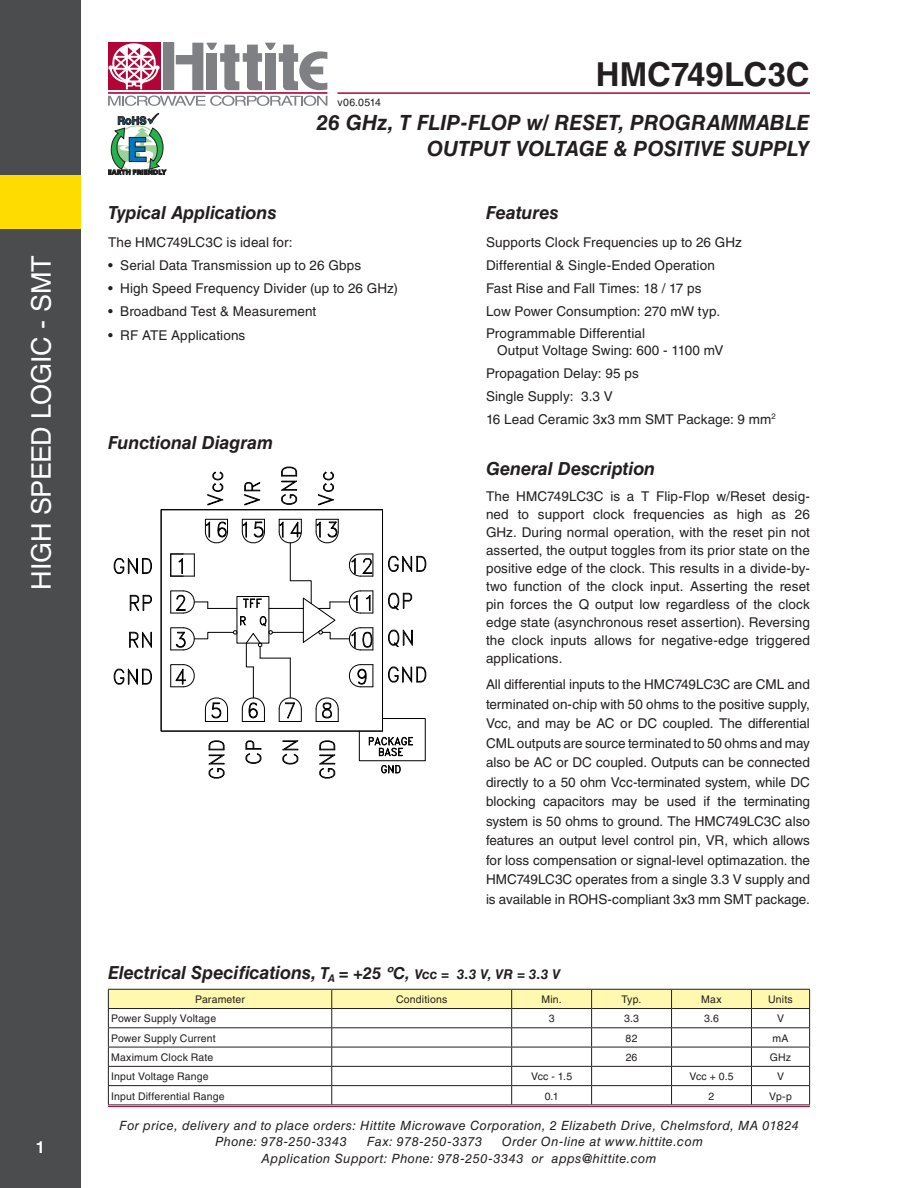
<style>
.page{position:relative;width:918px;height:1188px;background:#fff}
.page>*{position:absolute;margin:0;border:0;box-sizing:border-box;transform-origin:0 0}
.t1{font:700 33px "Helvetica LT Std";color:#231f20}
.t2{font:27px "Helvetica LT Std";letter-spacing:-.01em;color:#fff}
.t3{font:italic 700 21px/25.2px "Helvetica LT Std";color:#231f20;text-align:right}
.t4{font:italic 700 18px "Helvetica LT Std";letter-spacing:-.005em;color:#231f20}
.t5{font:700 16.5px "Helvetica LT Std";color:#fff}
.t6{font:13.5px/19.5px "Helvetica LT Std";letter-spacing:.01em;color:#231f20;text-align:justify}
.t7{font:italic 12.75px/16.5px "Helvetica LT Std";letter-spacing:.035em;color:#231f20}
.t8{font:10.5px "Helvetica LT Std";letter-spacing:.015em;color:#231f20}
.s1{font-size:16.5px}
.s2{font-size:13.5px}
</style>
<div class="page">
<hr style="left:108px;top:1106px;width:702px;height:1px;background:#b30437">
<hr style="left:338px;top:92px;width:472px;height:2px;background:#b30437">
<div style="left:163px;top:43px;width:11px;height:47px;background:#7e8083"></div>
<div style="left:108px;top:43px;width:52px;height:47px;background:#b30437"></div>
<hr style="left:108px;top:92px;width:219px;height:2px;background:#b30437">
<svg style="left:176px;top:43px;width:151px;height:47px"></svg>
<svg style="left:108px;top:96px;width:219px;height:10px"></svg>
<svg style="left:108px;top:43px;width:52px;height:46px"></svg>
<svg style="left:108px;top:113px;width:58px;height:62px"></svg>
<div style="left:0;top:0;width:81px;height:1188px;background:#4b4c4d"></div>
<div style="left:0;top:175px;width:81px;height:54px;background:#ffdc01"></div>
<hr style="left:108px;top:1105px;width:224px;height:1px;background:#231f20">
<hr style="left:332px;top:1105px;width:180px;height:1px;background:#231f20">
<hr style="left:512px;top:1105px;width:80px;height:1px;background:#231f20">
<hr style="left:592px;top:1105px;width:80px;height:1px;background:#231f20">
<hr style="left:672px;top:1105px;width:79px;height:1px;background:#231f20">
<hr style="left:751px;top:1105px;width:59px;height:1px;background:#231f20">
<svg style="left:108px;top:989px;width:702px;height:116px"></svg>
<hr style="left:108px;top:1008px;width:224px;height:1px;background:#231f20">
<hr style="left:332px;top:1008px;width:180px;height:1px;background:#231f20">
<hr style="left:512px;top:1008px;width:80px;height:1px;background:#231f20">
<hr style="left:592px;top:1008px;width:80px;height:1px;background:#231f20">
<hr style="left:672px;top:1008px;width:79px;height:1px;background:#231f20">
<hr style="left:751px;top:1008px;width:59px;height:1px;background:#231f20">
<svg style="left:114px;top:558px;width:38px;height:16px"></svg>
<svg style="left:388px;top:556px;width:38px;height:16px"></svg>
<div style="left:161px;top:509px;width:222px;height:222px;border:1px solid #000"></div>
<svg style="left:208px;top:740px;width:17px;height:39px"></svg>
<svg style="left:207px;top:471px;width:16px;height:35px"></svg>
<svg style="left:359px;top:718px;width:67px;height:56px"></svg>
<svg style="left:130px;top:595px;width:22px;height:16px"></svg>
<svg style="left:388px;top:593px;width:24px;height:17px"></svg>
<svg style="left:129px;top:632px;width:23px;height:16px"></svg>
<svg style="left:388px;top:629px;width:25px;height:18px"></svg>
<svg style="left:114px;top:668px;width:38px;height:17px"></svg>
<svg style="left:388px;top:666px;width:38px;height:17px"></svg>
<svg style="left:245px;top:740px;width:16px;height:24px"></svg>
<svg style="left:244px;top:482px;width:16px;height:24px"></svg>
<svg style="left:282px;top:740px;width:17px;height:25px"></svg>
<svg style="left:281px;top:467px;width:16px;height:38px"></svg>
<svg style="left:319px;top:740px;width:17px;height:39px"></svg>
<svg style="left:318px;top:471px;width:16px;height:35px"></svg>
<hr style="left:253px;top:667px;width:1px;height:31px;background:#000">
<hr style="left:290px;top:658px;width:1px;height:40px;background:#000">
<hr style="left:272px;top:632px;width:31px;height:1px;background:#000">
<hr style="left:269px;top:608px;width:34px;height:1px;background:#000">
<hr style="left:290px;top:543px;width:1px;height:38px;background:#000">
<hr style="left:260px;top:658px;width:30px;height:1px;background:#000">
<svg style="left:170px;top:553px;width:25px;height:24px"></svg>
<svg style="left:170px;top:590px;width:103px;height:98px"></svg>
<svg style="left:290px;top:553px;width:84px;height:98px"></svg>
<svg style="left:348px;top:664px;width:26px;height:24px"></svg>
<svg style="left:205px;top:697px;width:23px;height:25px"></svg>
<svg style="left:242px;top:695px;width:23px;height:27px"></svg>
<svg style="left:279px;top:695px;width:23px;height:27px"></svg>
<svg style="left:316px;top:697px;width:23px;height:25px"></svg>
<svg style="left:205px;top:519px;width:23px;height:25px"></svg>
<svg style="left:242px;top:519px;width:23px;height:25px"></svg>
<svg style="left:279px;top:519px;width:23px;height:27px"></svg>
<svg style="left:316px;top:519px;width:23px;height:25px"></svg>
<h2 class="t2" style="left:26px;top:590px;width:336px;rotate:-90deg">HIGH SPEED LOGIC - SMT</h2>
<p class="t5" style="left:36px;top:1138px;width:11px">1</p>
<h1 class="t1" style="left:596px;top:54px;width:215px">HMC749LC3C</h1>
<p class="t8" style="left:338px;top:96px;width:45px">v06.0514</p>
<h3 class="t3" style="left:317px;top:110px;width:495px">26 GHz, T FLIP-FLOP w/ RESET, PROGRAMMABLE<br>OUTPUT VOLTAGE &amp; POSITIVE SUPPLY</h3>
<h3 class="t4" style="left:108px;top:201px;width:170px">Typical Applications</h3>
<p class="t6" style="left:108px;top:232px;width:186px">The HMC749LC3C is ideal for:</p>
<p class="t6" style="left:108px;top:255px;width:255px">• Serial Data Transmission up to 26 Gbps</p>
<p class="t6" style="left:108px;top:279px;width:292px">• High Speed Frequency Divider (up to 26 GHz)</p>
<p class="t6" style="left:108px;top:302px;width:210px">• Broadband Test &amp; Measurement</p>
<p class="t6" style="left:108px;top:325px;width:139px">• RF ATE Applications</p>
<h3 class="t4" style="left:108px;top:432px;width:167px">Functional Diagram</h3>
<h3 class="t4" style="left:486px;top:201px;width:74px">Features</h3>
<p class="t6" style="left:486px;top:230px;width:257px;line-height:23px;text-align:left">Supports Clock Frequencies up to 26 GHz Differential &amp; Single-Ended Operation Fast Rise and Fall Times: 18 / 17 ps<br>Low Power Consumption: 270 mW typ.<br>Programmable Differential</p>
<p class="t6" style="left:486px;top:338px;width:292px;line-height:23px;text-align:left;text-indent:11px">Output Voltage Swing: 600 - 1100 mV<br>Propagation Delay: 95 ps<br>Single Supply: 3.3 V<br>16 Lead Ceramic 3x3 mm SMT Package: 9 mm<sup>2</sup></p>
<h3 class="t4" style="left:486px;top:457px;width:171px">General Description</h3>
<p class="t6" style="left:486px;top:487px;width:326px;line-height:18px">The HMC749LC3C is a T Flip-Flop w/Reset desig&shy;ned to support clock frequencies as high as 26<br>GHz. During normal operation, with the reset pin not asserted, the output toggles from its prior state on the positive edge of the clock. This results in a divide-by&shy;two function of the clock input. Asserting the reset pin forces the Q output low regardless of the clock edge state (asynchronous reset assertion). Reversing the clock inputs allows for negative-edge triggered applications.</p>
<p class="t6" style="left:486px;top:675px;width:326px">All differential inputs to the HMC749LC3C are CML and terminated on-chip with 50 ohms to the positive supply, Vcc, and may be AC or DC coupled. The differential CML outputs are source terminated to 50 ohms and may also be AC or DC coupled. Outputs can be connected directly to a 50 ohm Vcc-terminated system, while DC blocking capacitors may be used if the terminating system is 50 ohms to ground. The HMC749LC3C also features an output level control pin, VR, which allows for loss compensation or signal-level optimazation. the HMC749LC3C operates from a single 3.3 V supply and is available in ROHS-compliant 3x3 mm SMT package.</p>
<h3 class="t4" style="left:108px;top:962px;width:454px">Electrical Specifications, <span class="s1">T</span><sub>A</sub> <span class="s1">= +25 ºC,</span> <span class="s2">Vcc = 3.3 V, VR = 3.3 V</span></h3>
<p class="t8" style="left:195px;top:993px;width:51px">Parameter</p>
<p class="t8" style="left:396px;top:993px;width:53px">Conditions</p>
<p class="t8" style="left:541px;top:993px;width:22px">Min.</p>
<p class="t8" style="left:622px;top:993px;width:21px">Typ.</p>
<p class="t8" style="left:701px;top:993px;width:22px">Max</p>
<p class="t8" style="left:768px;top:993px;width:26px">Units</p>
<p class="t8" style="left:111px;top:1013px;width:107px">Power Supply Voltage</p>
<p class="t8" style="left:549px;top:1013px;width:7px">3</p>
<p class="t8" style="left:624px;top:1013px;width:16px">3.3</p>
<p class="t8" style="left:704px;top:1013px;width:16px">3.6</p>
<p class="t8" style="left:777px;top:1013px;width:9px">V</p>
<p class="t8" style="left:111px;top:1032px;width:106px">Power Supply Current</p>
<p class="t8" style="left:626px;top:1032px;width:13px">82</p>
<p class="t8" style="left:773px;top:1032px;width:17px">mA</p>
<p class="t8" style="left:111px;top:1051px;width:104px">Maximum Clock Rate</p>
<p class="t8" style="left:626px;top:1051px;width:13px">26</p>
<p class="t8" style="left:770px;top:1051px;width:23px">GHz</p>
<p class="t8" style="left:111px;top:1070px;width:99px">Input Voltage Range</p>
<p class="t8" style="left:531px;top:1070px;width:43px">Vcc - 1.5</p>
<p class="t8" style="left:689px;top:1070px;width:46px">Vcc + 0.5</p>
<p class="t8" style="left:777px;top:1070px;width:9px">V</p>
<p class="t8" style="left:111px;top:1090px;width:115px">Input Differential Range</p>
<p class="t8" style="left:545px;top:1090px;width:15px">0.1</p>
<p class="t8" style="left:709px;top:1090px;width:7px">2</p>
<p class="t8" style="left:769px;top:1090px;width:24px">Vp-p</p>
<p class="t7" style="left:215px;top:1117px;width:585px;text-indent:-96px">For price, delivery and to place orders: Hittite Microwave Corporation, 2 Elizabeth Drive, Chelmsford, MA 01824<br>Phone: 978-250-3343</p>
<p class="t7" style="left:262px;top:1133px;width:443px;text-indent:240px">Order On-line at www.hittite.com<br>Application Support: Phone: 978-250-3343 or apps@hittite.com</p>
<p class="t7" style="left:367px;top:1133px;width:117px">Fax: 978-250-3373</p>
</div>
